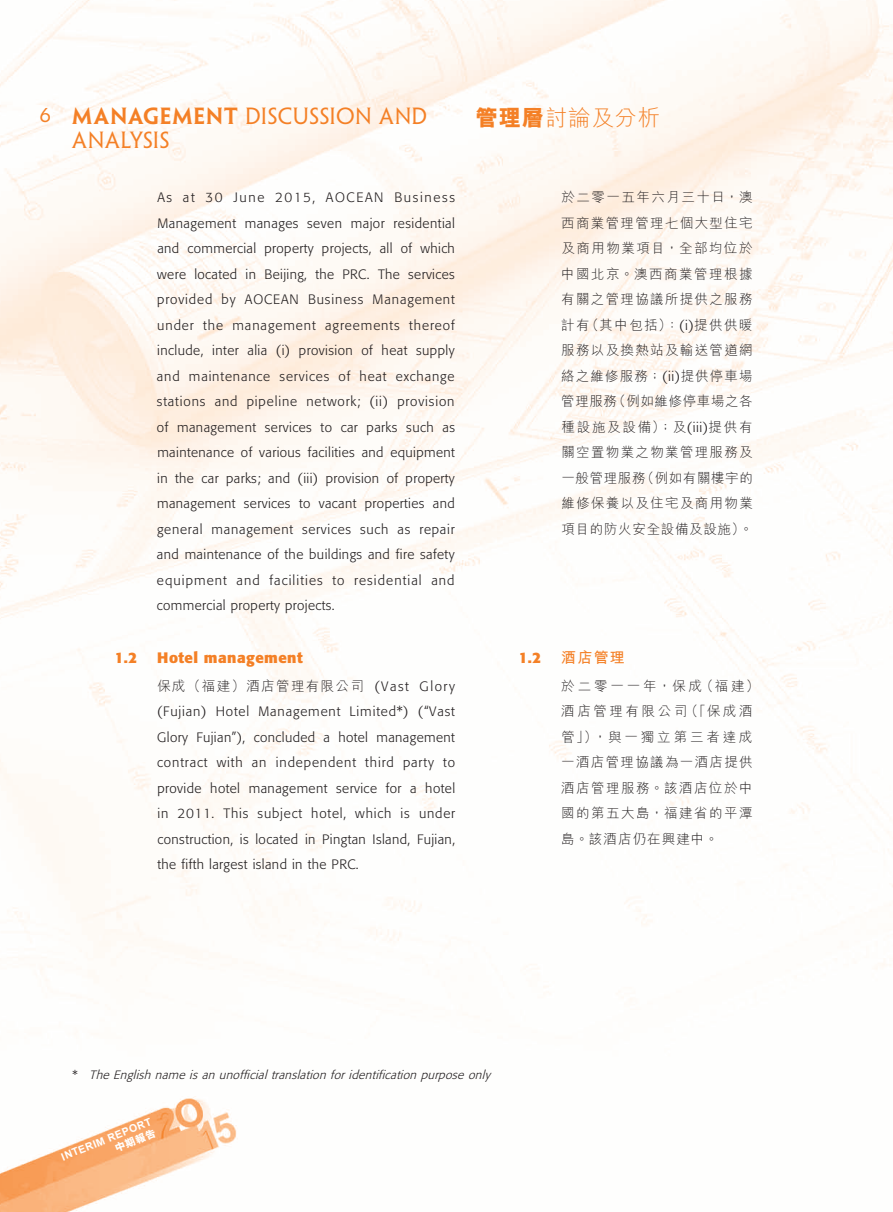
<style>
.page{position:relative;width:893px;height:1212px;background:#fff}
.page>*{position:absolute;margin:0;border:0;box-sizing:border-box;transform-origin:0 0}
.t1{font:300 22.5px "M Hei HK";letter-spacing:.03em;color:#f48026}
.t2{font:21px/24px "Penumbra Half Serif Std";letter-spacing:.015em;color:#f48026}
.t3{font:700 15px "Formata";letter-spacing:.03em;color:#f48026}
.t4{font:700 15px "M Hei HK";color:#f48026}
.t5{font:300 13.5px/25.5px "Formata";letter-spacing:.03em;color:#231f20;text-align:justify}
.t6{font:300 13.5px/25.5px "M Hei HK";letter-spacing:.1em;color:#231f20;text-align:justify}
.t7{font:italic 300 12px "Formata";color:#231f20}
.t8{font:700 10.5px "Arial";color:#fff}
.t9{font:800 10.5px "M Hei HK";color:#fff}
.s1{font-size:18px}
.s2{font-family:"Penumbra Half Serif Std Se Bd"}
.s3{font-weight:800}
.s4{font-family:"Formata"}
.s5{font-style:normal}
</style>
<div class="page">
<img style="left:0;top:0;width:893px;height:1212px">
<h2 class="t2" style="left:72px;top:104px;width:356px;text-indent:-32px"><span class="s1">6</span> <span class="s2">MANAGEMENT</span> DISCUSSION AND<br>ANALYSIS</h2>
<h1 class="t1" style="left:476px;top:102px;width:186px"><span class="s3">管理層</span>討論及分析</h1>
<p class="t5" style="left:157px;top:185px;width:300px">As at 30 June 2015, AOCEAN Business Management manages seven major residential and commercial property projects, all of which were located in Beijing, the PRC. The services provided by AOCEAN Business Management under the management agreements thereof include, inter alia (i) provision of heat supply and maintenance services of heat exchange stations and pipeline network; (ii) provision of management services to car parks such as maintenance of various facilities and equipment in the car parks; and (iii) provision of property management services to vacant properties and general management services such as repair and maintenance of the buildings and fire safety equipment and facilities to residential and commercial property projects.</p>
<p class="t3" style="left:115px;top:648px;width:24px">1.2</p>
<p class="t3" style="left:157px;top:648px;width:147px">Hotel management</p>
<p class="t6" style="left:157px;top:673px;width:299px">保成（福建）酒店管理有限公司 <span class="s4">(Vast Glory</span></p>
<p class="t5" style="left:157px;top:699px;width:300px">(Fujian) Hotel Management Limited*) (“Vast Glory Fujian”), concluded a hotel management contract with an independent third party to provide hotel management service for a hotel in 2011. This subject hotel, which is under construction, is located in Pingtan Island, Fujian, the fifth largest island in the PRC.</p>
<p class="t6" style="left:561px;top:184px;width:193px">於二零一五年六月三十日，澳西商業管理管理七個大型住宅及商用物業項目，全部均位於中國北京。澳西商業管理根據有關之管理協議所提供之服務計有（其中包括）：<span class="s4">(i)</span>提供供暖服務以及換熱站及輸送管道網絡之維修服務；<span class="s4">(ii)</span>提供停車場管理服務（例如維修停車場之各種設施及設備）；及<span class="s4">(iii)</span>提供有關空置物業之物業管理服務及一般管理服務（例如有關樓宇的維修保養以及住宅及商用物業項目的防火安全設備及設施）。</p>
<p class="t3" style="left:519px;top:648px;width:24px">1.2</p>
<p class="t4" style="left:561px;top:646px;width:65px">酒店管理</p>
<p class="t6" style="left:561px;top:673px;width:200px;text-align:left">於二零一一年，保成（福建）酒店管理有限公司（「保成酒管」），與一獨立第三者達成一酒店管理協議為一酒店提供酒店管理服務。該酒店位於中國的第五大島，福建省的平潭島。該酒店仍在興建中。</p>
<p class="t7" style="left:73px;top:1067px;width:419px"><span class="s5">*</span> The English name is an unofficial translation for identification purpose only</p>
<p class="t8" style="left:59px;top:1151px;width:98px;rotate:-22deg">INTERIM REPORT</p>
<p class="t9" style="left:113px;top:1142px;width:45px;rotate:-22deg">中期報告</p>
</div>
